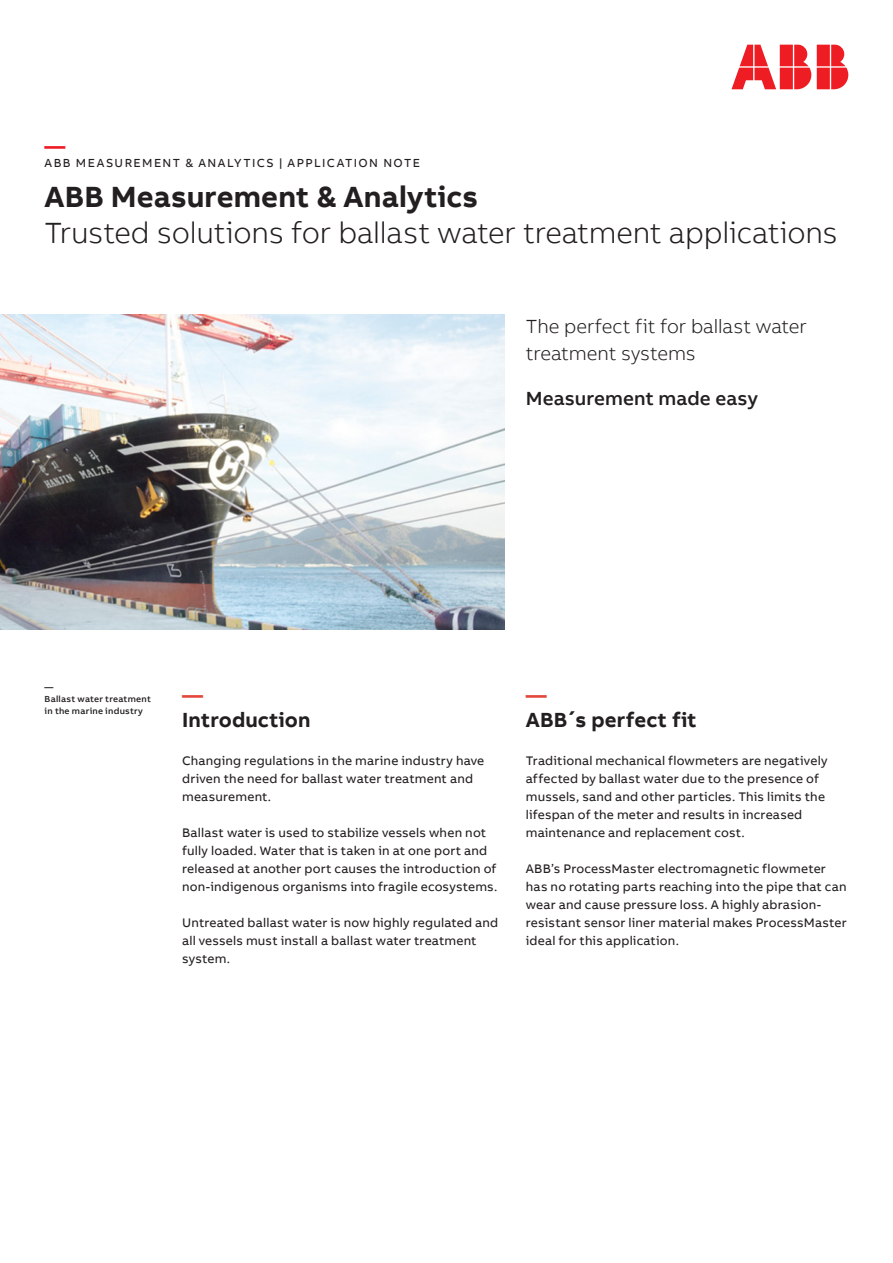
<style>
.page{position:relative;width:893px;height:1263px;background:#fff}
.page>*{position:absolute;margin:0;border:0;box-sizing:border-box;transform-origin:0 0}
.Subheadline_M_20pt_2{font:300 30px "AB Bvoice";letter-spacing:-.005em;color:#231f20}
.Headline_M_20pt_24pt{font:700 30px "AB Bvoice";letter-spacing:.005em;color:#231f20}
.Heading_Lvl_1_Bold_1{font:700 21px/25.2px "AB Bvoice";letter-spacing:.005em;color:#231f20}
.Headline_M_20pt_24pt-2{font:700 21px "AB Bvoice";color:#ee1c28}
.Lead_Light_13pt_18pt{font:300 19.5px "AB Bvoice";letter-spacing:-.005em;color:#231f20}
.MME_13pt_12pt{font:500 19.5px "AB Bvoice";color:#231f20}
.Body_text_8_5pt_12pt{font:12.75px/18px "AB Bvoice";letter-spacing:.015em;color:#231f20}
.Category_M_8pt_9_6pt{font:12px "AB Bvoice";letter-spacing:.12em;color:#231f20}
.Caption_6pt_8pt{font:500 9px/12px "AB Bvoice";letter-spacing:.03em;color:#231f20}
.s1{color:#e4483c}
</style>
<div class="page">
<img style="left:0;top:315px;width:505px;height:315px">
<svg style="left:731px;top:45px;width:117px;height:44px"></svg>
<p class="Headline_M_20pt_24pt-2" style="left:45px;top:132px;width:22px">—</p>
<p class="Category_M_8pt_9_6pt" style="left:45px;top:156px;width:377px">ABB MEASUREMENT &amp; ANALYTICS | APPLICATION NOTE</p>
<p class="Headline_M_20pt_24pt" style="left:45px;top:177px;width:435px">ABB Measurement &amp; Analytics</p>
<p class="Subheadline_M_20pt_2" style="left:45px;top:215px;width:795px">Trusted solutions for ballast water treatment applications</p>
<p class="Lead_Light_13pt_18pt" style="left:526px;top:315px;width:283px">The perfect fit for ballast water</p>
<p class="Lead_Light_13pt_18pt" style="left:526px;top:342px;width:171px">treatment systems</p>
<p class="MME_13pt_12pt" style="left:526px;top:386px;width:234px">Measurement made easy</p>
<p class="Caption_6pt_8pt" style="left:45px;top:681px;width:10px">—</p>
<p class="Caption_6pt_8pt" style="left:45px;top:693px;width:108px">Ballast water treatment in the marine industry</p>
<p class="Heading_Lvl_1_Bold_1" style="left:182px;top:682px;width:130px"><span class="s1">—<br></span>Introduction</p>
<p class="Body_text_8_5pt_12pt" style="left:182px;top:751px;width:304px">Changing regulations in the marine industry have driven the need for ballast water treatment and measurement.</p>
<p class="Body_text_8_5pt_12pt" style="left:182px;top:823px;width:317px">Ballast water is used to stabilize vessels when not fully loaded. Water that is taken in at one port and released at another port causes the introduction of non-indigenous organisms into fragile ecosystems.</p>
<p class="Body_text_8_5pt_12pt" style="left:182px;top:913px;width:318px">Untreated ballast water is now highly regulated and all vessels must install a ballast water treatment system.</p>
<p class="Heading_Lvl_1_Bold_1" style="left:526px;top:682px;width:172px"><span class="s1">—<br></span>ABB´s perfect fit</p>
<p class="Body_text_8_5pt_12pt" style="left:526px;top:751px;width:303px">Traditional mechanical flowmeters are negatively affected by ballast water due to the presence of mussels, sand and other particles. This limits the lifespan of the meter and results in increased maintenance and replacement cost.</p>
<p class="Body_text_8_5pt_12pt" style="left:526px;top:859px;width:322px">ABB’s ProcessMaster electromagnetic flowmeter has no rotating parts reaching into the pipe that can wear and cause pressure loss. A highly abrasion&shy;resistant sensor liner material makes ProcessMaster ideal for this application.</p>
</div>
